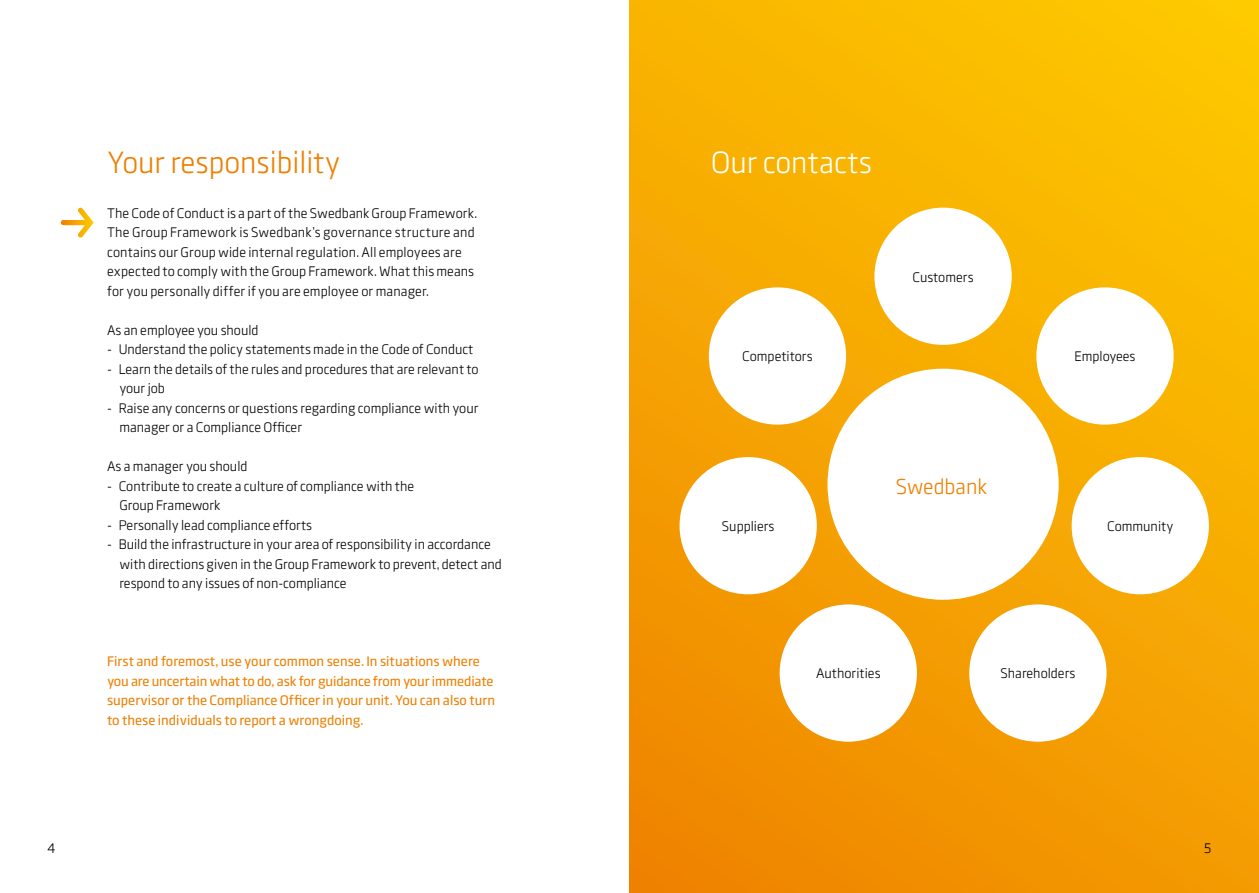
<style>
.page{position:relative;width:1259px;height:893px;background:#fff}
.page>*{position:absolute;margin:0;border:0;box-sizing:border-box;transform-origin:0 0}
.t1{font:30px "Swedbank Sans";color:#ee7f00}
.t2{font:30px "Swedbank Sans";color:#fff}
.t3{font:21px "Swedbank Sans";color:#ee7f00}
.t4{font:13.5px/19.5px "Swedbank Sans";color:#000}
.t5{font:500 13.5px/19.5px "Swedbank Sans";color:#ee7f00}
</style>
<div class="page">
<div style="left:629px;top:0;width:630px;height:893px;background:linear-gradient(to bottom,#fcc101,#f18f02)"></div>
<div style="left:827px;top:369px;width:231px;height:231px;background:#fff;border-radius:50%"></div>
<div style="left:874px;top:208px;width:137px;height:137px;background:#fff;border-radius:50%"></div>
<div style="left:969px;top:604px;width:137px;height:138px;background:#fff;border-radius:50%"></div>
<div style="left:779px;top:604px;width:138px;height:138px;background:#fff;border-radius:50%"></div>
<div style="left:679px;top:457px;width:138px;height:137px;background:#fff;border-radius:50%"></div>
<div style="left:1071px;top:457px;width:138px;height:137px;background:#fff;border-radius:50%"></div>
<div style="left:1036px;top:287px;width:137px;height:138px;background:#fff;border-radius:50%"></div>
<div style="left:709px;top:287px;width:137px;height:138px;background:#fff;border-radius:50%"></div>
<svg style="left:61px;top:208px;width:33px;height:30px"></svg>
<h1 class="t1" style="left:107px;top:144px;width:235px">Your responsibility</h1>
<p class="t4" style="left:107px;top:203px;width:372px">The Code of Conduct is a part of the Swedbank Group Framework.<br>The Group Framework is Swedbank’s governance structure and contains our Group wide internal regulation. All employees are expected to comply with the Group Framework. What this means for you personally differ if you are employee or manager.</p>
<p class="t4" style="left:107px;top:320px;width:153px">As an employee you should</p>
<p class="t4" style="left:107px;top:340px;width:368px">- Understand the policy statements made in the Code of Conduct</p>
<p class="t4" style="left:119px;top:359px;width:361px;text-indent:-12px">- Learn the details of the rules and procedures that are relevant to your job</p>
<p class="t4" style="left:119px;top:398px;width:361px;text-indent:-12px">- Raise any concerns or questions regarding compliance with your manager or a Compliance Officer</p>
<p class="t4" style="left:107px;top:457px;width:142px">As a manager you should</p>
<p class="t4" style="left:119px;top:476px;width:296px;text-indent:-12px">- Contribute to create a culture of compliance with the<br>Group Framework</p>
<p class="t4" style="left:107px;top:515px;width:207px">- Personally lead compliance efforts</p>
<p class="t4" style="left:119px;top:535px;width:384px;text-indent:-12px">- Build the infrastructure in your area of responsibility in accordance with directions given in the Group Framework to prevent, detect and respond to any issues of non-compliance</p>
<p class="t5" style="left:107px;top:652px;width:390px">First and foremost, use your common sense. In situations where you are uncertain what to do, ask for guidance from your immediate supervisor or the Compliance Officer in your unit. You can also turn to these individuals to report a wrongdoing.</p>
<h1 class="t2" style="left:711px;top:144px;width:163px">Our contacts</h1>
<p class="t4" style="left:912px;top:267px;width:63px">Customers</p>
<p class="t4" style="left:742px;top:347px;width:72px">Competitors</p>
<p class="t4" style="left:1074px;top:347px;width:63px">Employees</p>
<h2 class="t3" style="left:895px;top:474px;width:93px">Swedbank</h2>
<p class="t4" style="left:722px;top:516px;width:54px">Suppliers</p>
<p class="t4" style="left:1107px;top:516px;width:68px">Community</p>
<p class="t4" style="left:816px;top:664px;width:66px">Authorities</p>
<p class="t4" style="left:1000px;top:664px;width:77px">Shareholders</p>
<p class="t4" style="left:48px;top:838px;width:9px">4</p>
<p class="t4" style="left:1203px;top:838px;width:9px">5</p>
</div>
